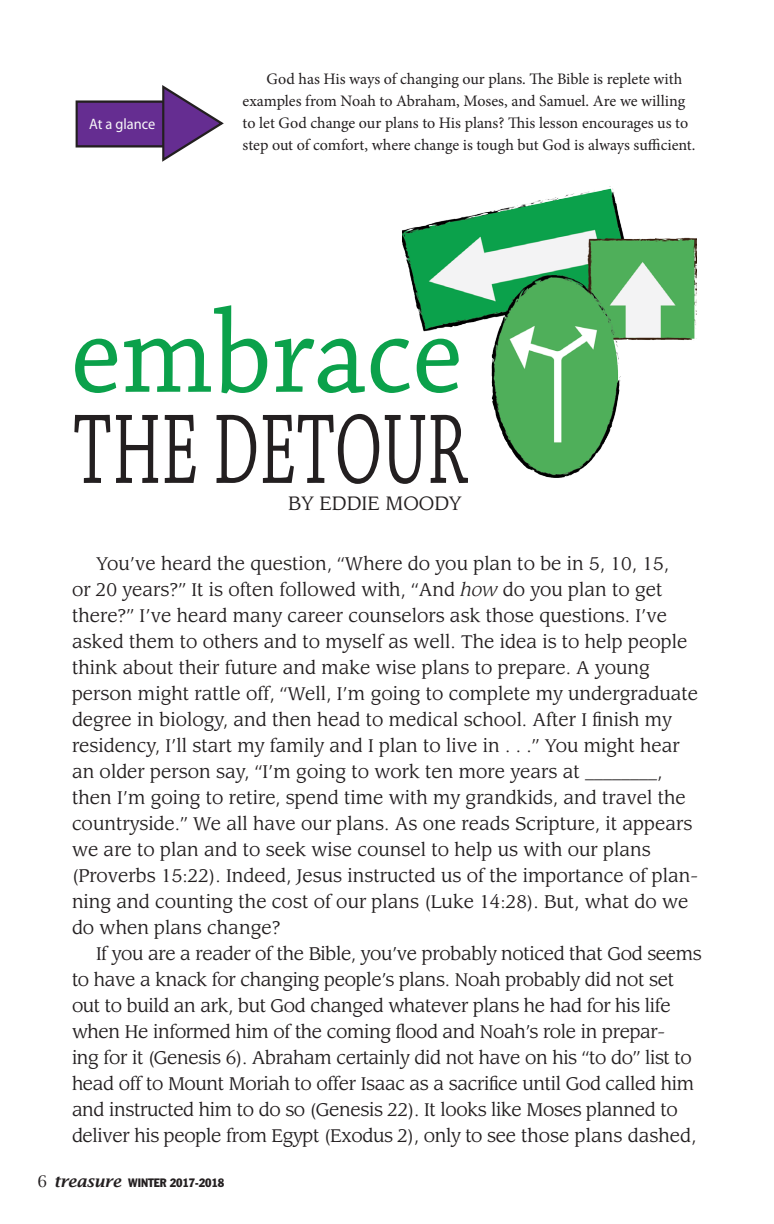
<style>
.page{position:relative;width:774px;height:1224px;background:#fff}
.page>*{position:absolute;margin:0;border:0;box-sizing:border-box;transform-origin:0 0}
.t1{font:123.6px "Chaparral Pro";color:#0ba14b;scale:.92 1}
.t2{font:104.4px "Chaparral Pro";color:#231f20;scale:.64 1}
.t3{font:19px "Leawood";color:#231f20}
.t4{font:18px/26px "Leawood";color:#231f20}
.t5{font:18px/26px "Leawood";letter-spacing:-.02em;color:#231f20}
.t6{font:16px/22px "Minion Pro";letter-spacing:-.005em;color:#231f20}
.t7{font:15.2px "Myriad Pro";color:#f8f8f9;scale:.95 1}
.t8{font:condensed 12px "Franklin Gothic";letter-spacing:-.005em;color:#231f20}
.s1{font-style:italic}
.s2{font-family:"Lucida Bright";font-stretch:normal;font-size:16px}
.s3{font-family:"Lucida Bright";font-weight:600;font-style:italic;font-stretch:normal;font-size:16px}
</style>
<div class="page">
<img style="left:402px;top:188px;width:294px;height:290px">
<div style="left:77px;top:102px;width:87px;height:44px;background:#652d91"></div>
<div style="left:76px;top:101px;width:89px;height:46px;border:2px solid #231f20"></div>
<svg style="left:160px;top:85px;width:64px;height:77px"></svg>
<p class="t7" style="left:89px;top:116px;width:71px">At a glance</p>
<p class="t6" style="left:243px;top:68px;width:454px;text-indent:24px">God has His ways of changing our plans. The Bible is replete with examples from Noah to Abraham, Moses, and Samuel. Are we willing to let God change our plans to His plans? This lesson encourages us to step out of comfort, where change is tough but God is always sufficient.</p>
<h1 class="t1" style="left:71px;top:284px;width:428px">embrace</h1>
<h2 class="t2" style="left:73px;top:392px;width:617px">THE DETOUR</h2>
<p class="t3" style="left:288px;top:492px;width:175px">BY EDDIE MOODY</p>
<p class="t4" style="left:72px;top:551px;width:628px;text-indent:24px">You’ve heard the question, “Where do you plan to be in 5, 10, 15,<br>or 20 years?” It is often followed with, “And <span class="s1">how</span> do you plan to get there?” I’ve heard many career counselors ask those questions. I’ve asked them to others and to myself as well. The idea is to help people think about their future and make wise plans to prepare. A young person might rattle off, “Well, I’m going to complete my undergraduate degree in biology, and then head to medical school. After I finish my residency, I’ll start my family and I plan to live in . . .” You might hear an older person say, “I’m going to work ten more years at ________, then I’m going to retire, spend time with my grandkids, and travel the countryside.” We all have our plans. As one reads Scripture, it appears we are to plan and to seek wise counsel to help us with our plans (Proverbs 15:22). Indeed, Jesus instructed us of the importance of plan&shy;ning and counting the cost of our plans (Luke 14:28). But, what do we do when plans change?</p>
<p class="t5" style="left:72px;top:941px;width:631px;text-indent:24px">If you are a reader of the Bible, you’ve probably noticed that God seems to have a knack for changing people’s plans. Noah probably did not set out to build an ark, but God changed whatever plans he had for his life when He informed him of the coming flood and Noah’s role in prepar-<br>ing for it (Genesis 6). Abraham certainly did not have on his “to do” list to head off to Mount Moriah to offer Isaac as a sacrifice until God called him and instructed him to do so (Genesis 22). It looks like Moses planned to deliver his people from Egypt (Exodus 2), only to see those plans dashed,</p>
<p class="t8" style="left:38px;top:1175px;width:188px"><span class="s2">6</span> <span class="s3">treasure</span> WINTER 2017-2018</p>
</div>
